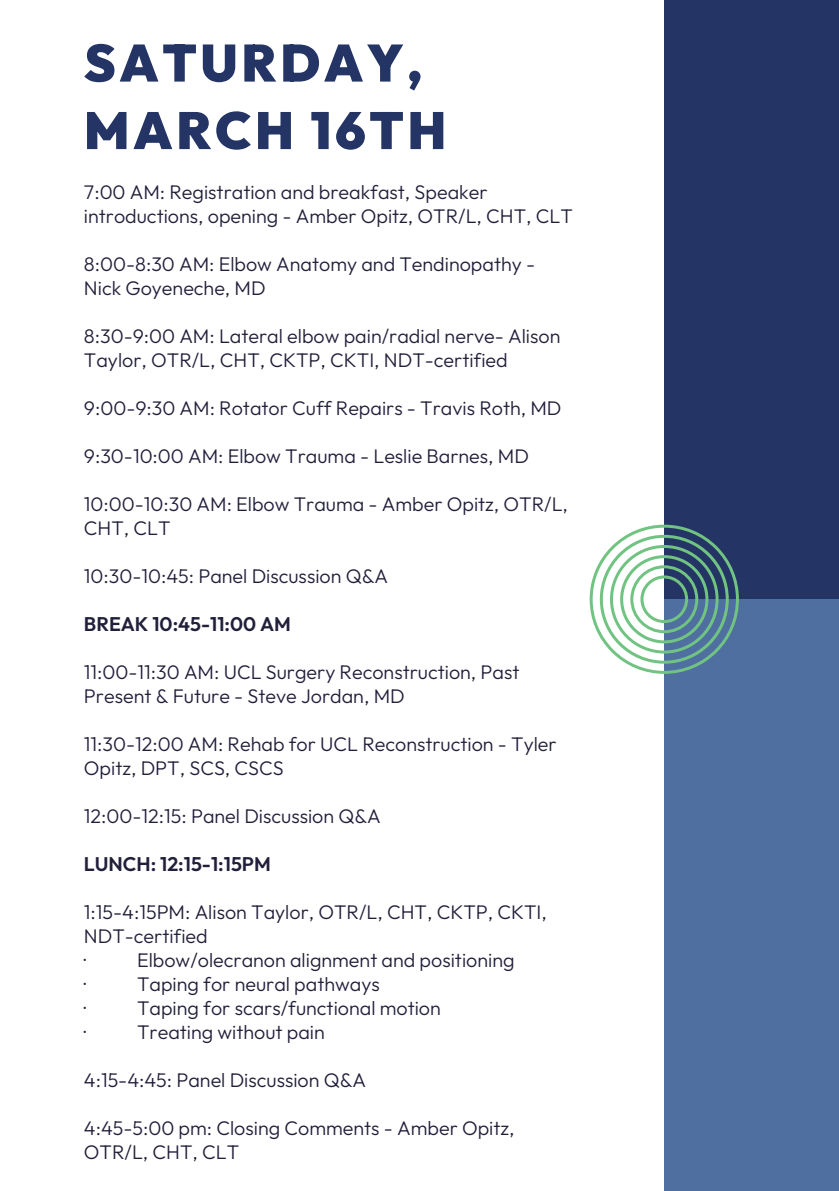
<style>
.page{position:relative;width:839px;height:1191px;background:#fff}
.page>*{position:absolute;margin:0;border:0;box-sizing:border-box;transform-origin:0 0}
.t1{font:900 52.2px/67.6px "Outfit";letter-spacing:.07em;color:#243465}
.t2{font:300 19.8px/24px "Outfit";color:#211f3a}
.t3{font:600 19.8px "Outfit";color:#211f3a}
</style>
<div class="page">
<div style="left:664px;top:0;width:174px;height:599px;background:#243465"></div>
<div style="left:664px;top:599px;width:174px;height:592px;background:#4f6fa1"></div>
<svg style="left:589px;top:525px;width:149px;height:148px"></svg>
<p class="t1" style="left:84px;top:28px;width:364px">SATURDAY,<br>MARCH 16TH</p>
<h1 class="t2" style="left:84px;top:180px;width:490px">7:00 AM: Registration and breakfast, Speaker introductions, opening - Amber Opitz, OTR/L, CHT, CLT</h1>
<p class="t2" style="left:84px;top:252px;width:452px">8:00-8:30 AM: Elbow Anatomy and Tendinopathy -<br>Nick Goyeneche, MD</p>
<p class="t2" style="left:84px;top:324px;width:478px">8:30-9:00 AM: Lateral elbow pain/radial nerve- Alison<br>Taylor, OTR/L, CHT, CKTP, CKTI, NDT-certified</p>
<p class="t2" style="left:84px;top:396px;width:479px">9:00-9:30 AM: Rotator Cuff Repairs - Travis Roth, MD</p>
<p class="t2" style="left:84px;top:444px;width:446px">9:30-10:00 AM: Elbow Trauma - Leslie Barnes, MD</p>
<p class="t2" style="left:84px;top:492px;width:485px">10:00-10:30 AM: Elbow Trauma - Amber Opitz, OTR/L,<br>CHT, CLT</p>
<p class="t2" style="left:84px;top:564px;width:306px">10:30-10:45: Panel Discussion Q&amp;A</p>
<p class="t3" style="left:84px;top:611px;width:208px">BREAK 10:45-11:00 AM</p>
<h2 class="t2" style="left:84px;top:660px;width:437px">11:00-11:30 AM: UCL Surgery Reconstruction, Past<br>Present &amp; Future - Steve Jordan, MD</h2>
<p class="t2" style="left:84px;top:732px;width:474px">11:30-12:00 AM: Rehab for UCL Reconstruction - Tyler<br>Opitz, DPT, SCS, CSCS</p>
<p class="t2" style="left:84px;top:804px;width:298px">12:00-12:15: Panel Discussion Q&amp;A</p>
<p class="t3" style="left:84px;top:851px;width:188px">LUNCH: 12:15-1:15PM</p>
<h2 class="t2" style="left:84px;top:900px;width:464px">1:15-4:15PM: Alison Taylor, OTR/L, CHT, CKTP, CKTI,<br>NDT-certified</h2>
<p class="t2" style="left:84px;top:948px;width:4px">·</p>
<p class="t2" style="left:137px;top:948px;width:379px">Elbow/olecranon alignment and positioning</p>
<p class="t2" style="left:84px;top:972px;width:4px">·</p>
<p class="t2" style="left:137px;top:972px;width:244px">Taping for neural pathways</p>
<p class="t2" style="left:84px;top:996px;width:4px">·</p>
<p class="t2" style="left:137px;top:996px;width:305px">Taping for scars/functional motion</p>
<p class="t2" style="left:84px;top:1020px;width:4px">·</p>
<p class="t2" style="left:137px;top:1020px;width:189px">Treating without pain</p>
<p class="t2" style="left:84px;top:1068px;width:284px">4:15-4:45: Panel Discussion Q&amp;A</p>
<p class="t2" style="left:84px;top:1116px;width:432px">4:45-5:00 pm: Closing Comments - Amber Opitz,<br>OTR/L, CHT, CLT</p>
</div>
